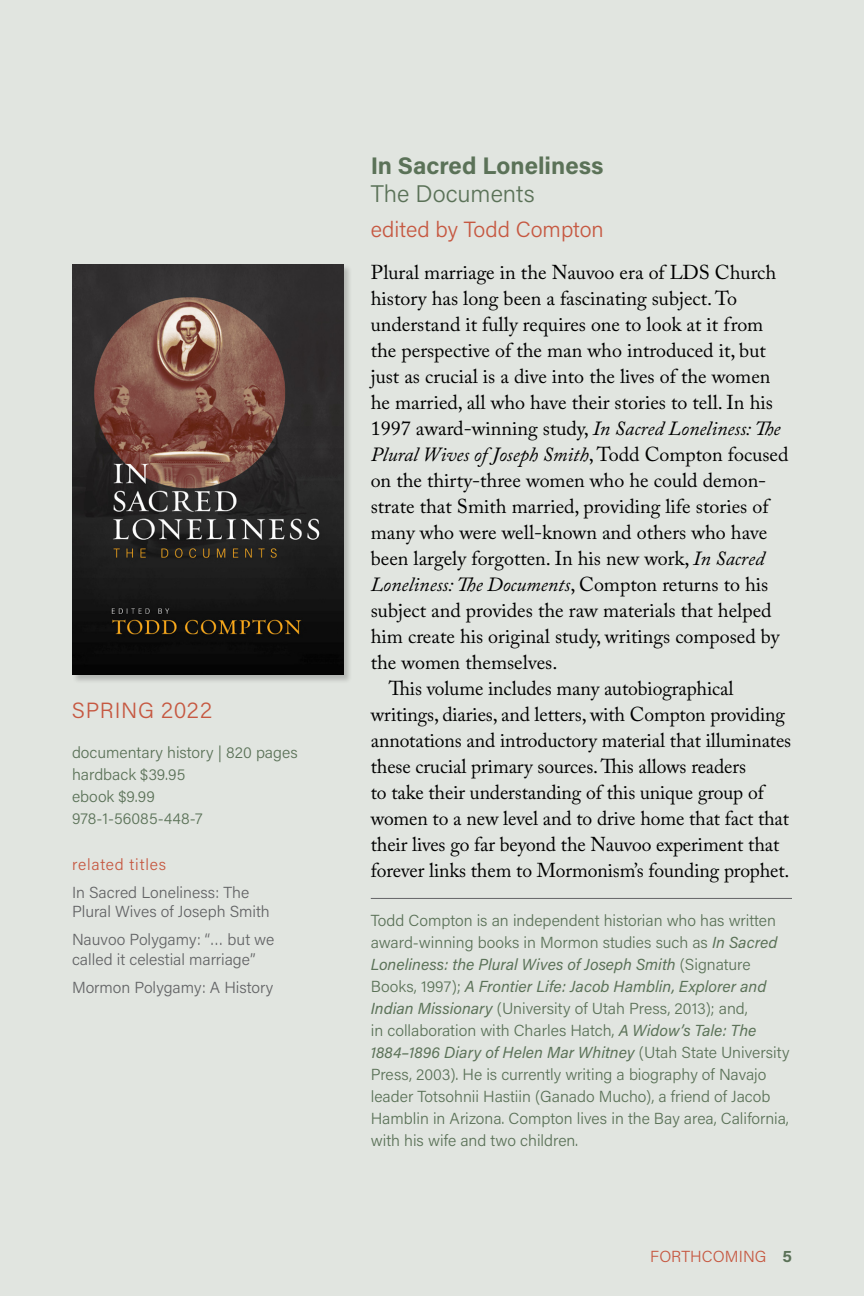
<style>
.page{position:relative;width:864px;height:1296px;background:#e1e5e0}
.page>*{position:absolute;margin:0;border:0;box-sizing:border-box;transform-origin:0 0}
.t1{font:700 24px "Acumin Pro";color:#5b7258}
.t2{font:300 24px "Acumin Pro";color:#5b7258}
.t3{font:300 22px "Acumin Pro";letter-spacing:.005em;color:#c65841}
.t4{font:300 22px "Acumin Pro";letter-spacing:.03em;color:#c65841}
.t5{font:20px "Adobe Caslon Pro";color:#000}
.t6{font:italic 20px "Adobe Caslon Pro";color:#000}
.t7{font:300 16px/22px "Acumin Pro";color:#5b7258}
.t8{font:300 16px/19.2px "Acumin Pro";color:#636466}
.t9{font:300 16px "Acumin Pro";letter-spacing:.04em;color:#c65841}
.t10{font:300 16px "Acumin Pro";letter-spacing:.005em;color:#c65841}
.s1{font-style:italic}
.s2{font-style:normal}
.s3{font-weight:400;font-style:italic}
.s4{font-weight:700;color:#5b7258}
</style>
<div class="page">
<div style="left:72px;top:264px;width:281px;height:420px;background:#000;opacity:.2"></div>
<img style="left:72px;top:264px;width:272px;height:410px">
<hr style="left:371px;top:898px;width:421px;height:1px;background:#636466">
<p class="t4" style="left:72px;top:695px;width:142px">SPRING 2022</p>
<p class="t7" style="left:72px;top:740px;width:227px">documentary history | 820 pages hardback $39.95<br>ebook $9.99<br>978-1-56085-448-7</p>
<p class="t9" style="left:72px;top:853px;width:96px">related titles</p>
<p class="t8" style="left:72px;top:882px;width:199px">In Sacred Loneliness: The<br>Plural Wives of Joseph Smith</p>
<p class="t8" style="left:72px;top:930px;width:204px">Nauvoo Polygamy: “… but we called it celestial marriage”</p>
<p class="t8" style="left:72px;top:977px;width:203px">Mormon Polygamy: A History</p>
<p class="t1" style="left:371px;top:149px;width:234px">In Sacred Loneliness</p>
<p class="t2" style="left:371px;top:177px;width:165px">The Documents</p>
<p class="t3" style="left:371px;top:214px;width:235px">edited by Todd Compton</p>
<p class="t5" style="left:371px;top:260px;width:407px">Plural marriage in the Nauvoo era of LDS Church</p>
<p class="t5" style="left:371px;top:286px;width:368px">history has long been a fascinating subject. To</p>
<p class="t5" style="left:371px;top:312px;width:394px">understand it fully requires one to look at it from</p>
<p class="t5" style="left:371px;top:338px;width:397px">the perspective of the man who introduced it, but</p>
<p class="t5" style="left:371px;top:364px;width:401px">just as crucial is a dive into the lives of the women</p>
<p class="t5" style="left:371px;top:390px;width:404px">he married, all who have their stories to tell. In his</p>
<p class="t5" style="left:371px;top:416px;width:411px">1997 award-winning study, <span class="s1">In Sacred Loneliness: The</span></p>
<p class="t6" style="left:371px;top:442px;width:419px">Plural Wives of Joseph Smith<span class="s2">, Todd Compton focused</span></p>
<p class="t5" style="left:371px;top:468px;width:397px">on the thirty-three women who he could demon-</p>
<p class="t5" style="left:371px;top:494px;width:399px">strate that Smith married, providing life stories of</p>
<p class="t5" style="left:371px;top:520px;width:398px">many who were well-known and others who have</p>
<p class="t5" style="left:371px;top:546px;width:395px">been largely forgotten. In his new work, <span class="s1">In Sacred</span></p>
<p class="t6" style="left:371px;top:572px;width:399px">Loneliness: The Documents<span class="s2">, Compton returns to his</span></p>
<p class="t5" style="left:371px;top:598px;width:402px">subject and provides the raw materials that helped</p>
<p class="t5" style="left:371px;top:624px;width:410px">him create his original study, writings composed by</p>
<p class="t5" style="left:371px;top:650px;width:188px">the women themselves.</p>
<p class="t5" style="left:389px;top:676px;width:346px">This volume includes many autobiographical</p>
<p class="t5" style="left:371px;top:702px;width:416px">writings, diaries, and letters, with Compton providing</p>
<p class="t5" style="left:371px;top:728px;width:422px">annotations and introductory material that illuminates</p>
<p class="t5" style="left:371px;top:754px;width:377px">these crucial primary sources. This allows readers</p>
<p class="t5" style="left:371px;top:780px;width:394px">to take their understanding of this unique group of</p>
<p class="t5" style="left:371px;top:806px;width:420px">women to a new level and to drive home that fact that</p>
<p class="t5" style="left:371px;top:832px;width:410px">their lives go far beyond the Nauvoo experiment that</p>
<p class="t5" style="left:371px;top:858px;width:420px">forever links them to Mormonism’s founding prophet.</p>
<p class="t7" style="left:371px;top:909px;width:420px">Todd Compton is an independent historian who has written award-winning books in Mormon studies such as <span class="s3">In Sacred Loneliness: the Plural Wives of Joseph Smith</span> (Signature Books, 1997); <span class="s3">A Frontier Life: Jacob Hamblin, Explorer and Indian Missionary</span> (University of Utah Press, 2013); and,<br>in collaboration with Charles Hatch, <span class="s3">A Widow’s Tale: The 1884–1896 Diary of Helen Mar Whitney</span> (Utah State University Press, 2003). He is currently writing a biography of Navajo leader Totsohnii Hastiin (Ganado Mucho), a friend of Jacob Hamblin in Arizona. Compton lives in the Bay area, California, with his wife and two children.</p>
<p class="t10" style="left:650px;top:1245px;width:143px">FORTHCOMING <span class="s4">5</span></p>
</div>
